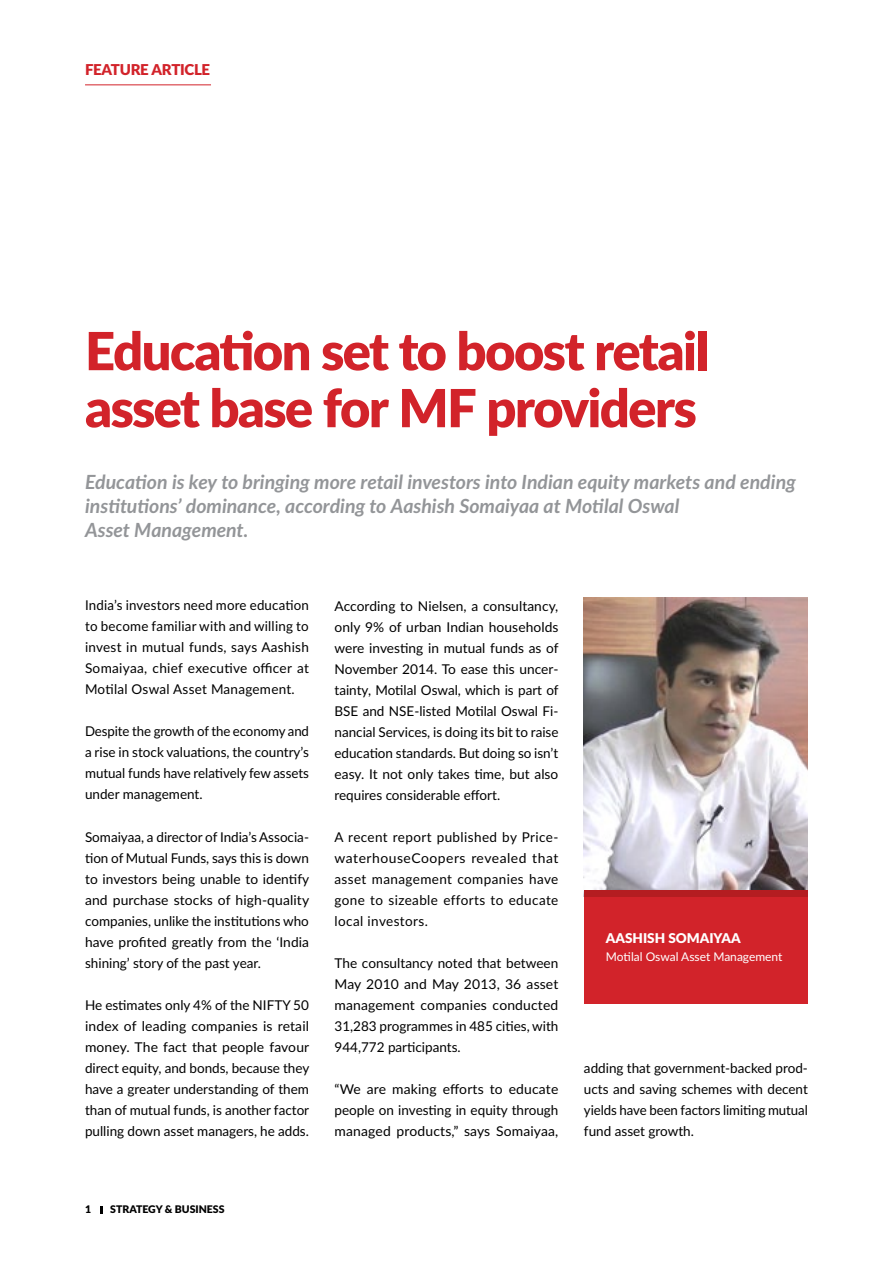
<style>
.page{position:relative;width:893px;height:1263px;background:#fff}
.page>*{position:absolute;margin:0;border:0;box-sizing:border-box;transform-origin:0 0}
.t1{font:900 52.5px/57px "Lato";letter-spacing:-.035em;color:#d2232a}
.t2{font:italic 700 19.5px/24px "Lato";color:#939598}
.t3{font:900 15px "Lato";letter-spacing:-.025em;color:#d2232a}
.t4{font:13.5px/21px "Lato";color:#000;text-align:justify}
.t5{font:900 13.5px "Lato";color:#fff}
.t6{font:12px "Lato";color:#fff}
.t7{font:900 10.5px "Lato";color:#000}
</style>
<div class="page">
<hr style="left:85px;top:84px;width:126px;height:1px;background:#d2232a">
<svg style="left:101px;top:1206px;width:2px;height:7px"></svg>
<div style="left:584px;top:890px;width:224px;height:114px;background:#d2232a"></div>
<img style="left:584px;top:597px;width:224px;height:293px">
<div style="left:584px;top:890px;width:224px;height:7px;background:#b41d21"></div>
<p class="t3" style="left:85px;top:58px;width:126px">FEATURE ARTICLE</p>
<h1 class="t1" style="left:85px;top:320px;width:625px">Education set to boost retail asset base for MF providers</h1>
<h2 class="t2" style="left:85px;top:469px;width:712px">Education is key to bringing more retail investors into Indian equity markets and ending institutions’ dominance, according to Aashish Somaiyaa at Motilal Oswal<br>Asset Management.</h2>
<p class="t4" style="left:85px;top:594px;width:226px">India’s investors need more education to become familiar with and willing to invest in mutual funds, says Aashish Somaiyaa, chief executive officer at Motilal Oswal Asset Management.</p>
<p class="t4" style="left:85px;top:720px;width:225px">Despite the growth of the economy and a rise in stock valuations, the country’s mutual funds have relatively few assets under management.</p>
<p class="t4" style="left:85px;top:825px;width:226px">Somaiyaa, a director of India’s Associa&shy;tion of Mutual Funds, says this is down to investors being unable to identify and purchase stocks of high-quality companies, unlike the institutions who have profited greatly from the ‘India shining’ story of the past year.</p>
<p class="t4" style="left:85px;top:993px;width:226px">He estimates only 4% of the NIFTY 50 index of leading companies is retail money. The fact that people favour direct equity, and bonds, because they have a greater understanding of them than of mutual funds, is another factor pulling down asset managers, he adds.</p>
<p class="t4" style="left:334px;top:595px;width:226px">According to Nielsen, a consultancy, only 9% of urban Indian households were investing in mutual funds as of November 2014. To ease this uncer&shy;tainty, Motilal Oswal, which is part of BSE and NSE-listed Motilal Oswal Fi&shy;nancial Services, is doing its bit to raise education standards. But doing so isn’t easy. It not only takes time, but also requires considerable effort.</p>
<p class="t4" style="left:334px;top:826px;width:225px">A recent report published by Price&shy;waterhouseCoopers revealed that asset management companies have gone to sizeable efforts to educate local investors.</p>
<p class="t4" style="left:334px;top:952px;width:225px">The consultancy noted that between May 2010 and May 2013, 36 asset management companies conducted 31,283 programmes in 485 cities, with 944,772 participants.</p>
<p class="t4" style="left:334px;top:1078px;width:225px">“We are making efforts to educate people on investing in equity through managed products,” says Somaiyaa,</p>
<p class="t5" style="left:606px;top:928px;width:127px">Aashish Somaiyaa</p>
<p class="t6" style="left:606px;top:948px;width:178px">Motilal Oswal Asset Management</p>
<p class="t4" style="left:584px;top:1057px;width:225px">adding that government-backed prod&shy;ucts and saving schemes with decent yields have been factors limiting mutual fund asset growth.</p>
<p class="t7" style="left:85px;top:1201px;width:8px">1</p>
<p class="t7" style="left:110px;top:1201px;width:116px">STRATEGY &amp; BUSINESS</p>
</div>
